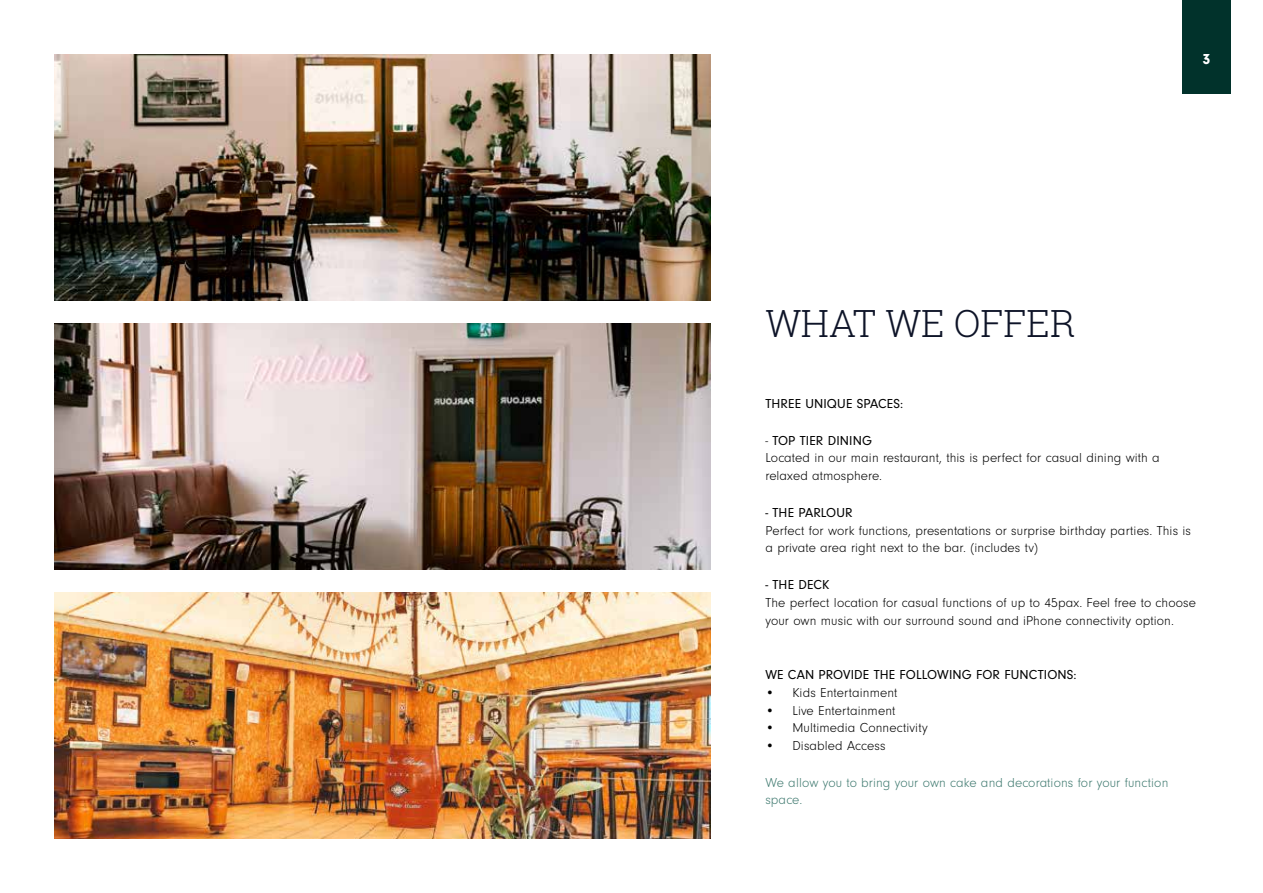
<style>
.page{position:relative;width:1263px;height:893px;background:#fff}
.page>*{position:absolute;margin:0;border:0;box-sizing:border-box;transform-origin:0 0}
.t1{font:300 37.5px "Roboto Slab";color:#0e1428}
.t2{font:900 15px "Neuzeit Gro";color:#fff}
.t3{font:300 13.5px/18px "Neuzeit Gro";letter-spacing:.01em;color:#000}
.t4{font:13.5px "Neuzeit Gro";letter-spacing:.01em;color:#000}
.t5{font:300 13.5px/18px "Neuzeit Gro";letter-spacing:.01em;color:#407a70}
.s1{font-weight:400}
</style>
<div class="page">
<div style="left:1182px;top:0;width:49px;height:94px;background:#01322b"></div>
<img style="left:54px;top:592px;width:656px;height:247px">
<img style="left:54px;top:54px;width:656px;height:247px">
<img style="left:54px;top:323px;width:656px;height:247px">
<h1 class="t1" style="left:765px;top:298px;width:311px">WHAT WE OFFER</h1>
<p class="t2" style="left:1203px;top:51px;width:9px">3</p>
<p class="t4" style="left:765px;top:397px;width:139px">THREE UNIQUE SPACES:</p>
<p class="t3" style="left:765px;top:431px;width:396px">- <span class="s1">TOP TIER DINING<br></span>Located in our main restaurant, this is perfect for casual dining with a relaxed atmosphere.</p>
<p class="t4" style="left:765px;top:505px;width:89px">- THE PARLOUR</p>
<p class="t3" style="left:765px;top:521px;width:427px">Perfect for work functions, presentations or surprise birthday parties. This is a private area right next to the bar. (includes tv)</p>
<p class="t4" style="left:765px;top:577px;width:65px">- THE DECK</p>
<p class="t3" style="left:765px;top:593px;width:432px">The perfect location for casual functions of up to 45pax. Feel free to choose your own music with our surround sound and iPhone connectivity option.</p>
<p class="t4" style="left:765px;top:667px;width:313px">WE CAN PROVIDE THE FOLLOWING FOR FUNCTIONS:</p>
<p class="t3" style="left:765px;top:683px;width:134px">• Kids Entertainment</p>
<p class="t3" style="left:765px;top:701px;width:132px">• Live Entertainment</p>
<p class="t3" style="left:765px;top:719px;width:164px">• Multimedia Connectivity</p>
<p class="t3" style="left:765px;top:737px;width:122px">• Disabled Access</p>
<p class="t5" style="left:765px;top:773px;width:404px">We allow you to bring your own cake and decorations for your function space.</p>
</div>
